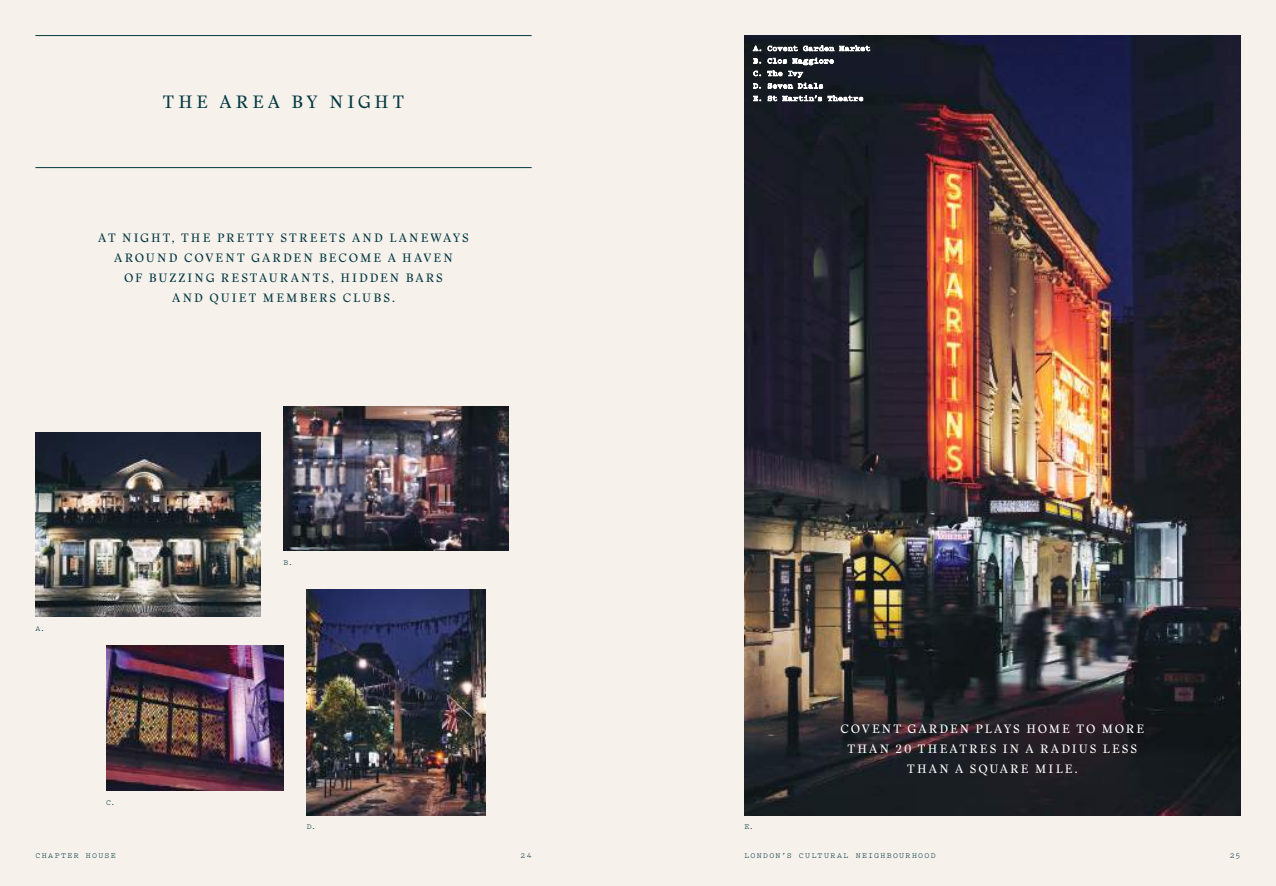
<style>
.page{position:relative;width:1276px;height:886px;background:#f6f1eb}
.page>*{position:absolute;margin:0;border:0;box-sizing:border-box;transform-origin:0 0}
.t1{font:17.5px "Stanley";letter-spacing:.235em;color:#023841}
.t2{font:11.88px/20px "Stanley";letter-spacing:.17em;color:#023841;text-align:center}
.t3{font:11.88px/20px "Stanley";letter-spacing:.18em;color:#fff;text-align:center}
.t4{font:8.12px "Pitch";letter-spacing:.16em;color:#023841}
</style>
<div class="page">
<img style="left:744px;top:35px;width:496px;height:780px">
<img style="left:106px;top:645px;width:177px;height:145px">
<hr style="left:35px;top:35px;width:496px;height:1px;background:#023841">
<hr style="left:35px;top:167px;width:496px;height:1px;background:#023841">
<img style="left:283px;top:406px;width:225px;height:144px">
<img style="left:307px;top:590px;width:178px;height:225px">
<svg style="left:753px;top:46px;width:8px;height:5px"></svg>
<svg style="left:768px;top:46px;width:29px;height:5px"></svg>
<svg style="left:803px;top:46px;width:67px;height:5px"></svg>
<svg style="left:753px;top:59px;width:8px;height:4px"></svg>
<svg style="left:768px;top:58px;width:18px;height:5px"></svg>
<svg style="left:792px;top:58px;width:41px;height:7px"></svg>
<svg style="left:753px;top:71px;width:8px;height:5px"></svg>
<svg style="left:767px;top:71px;width:15px;height:5px"></svg>
<svg style="left:788px;top:71px;width:14px;height:6px"></svg>
<svg style="left:753px;top:84px;width:7px;height:4px"></svg>
<svg style="left:768px;top:83px;width:54px;height:5px"></svg>
<svg style="left:753px;top:96px;width:8px;height:5px"></svg>
<svg style="left:768px;top:95px;width:54px;height:6px"></svg>
<svg style="left:828px;top:96px;width:35px;height:5px"></svg>
<img style="left:35px;top:432px;width:225px;height:185px">
<h1 class="t1" style="left:163px;top:90px;width:243px">THE AREA BY NIGHT</h1>
<p class="t2" style="left:98px;top:228px;width:372px">AT NIGHT, THE PRETTY STREETS AND LANEWAYS AROUND COVENT GARDEN BECOME A HAVEN<br>OF BUZZING RESTAURANTS, HIDDEN BARS<br>AND QUIET MEMBERS CLUBS.</p>
<p class="t4" style="left:35px;top:623px;width:11px">A.</p>
<p class="t4" style="left:106px;top:797px;width:11px">C.</p>
<p class="t4" style="left:283px;top:557px;width:11px">B.</p>
<p class="t4" style="left:307px;top:821px;width:11px">D.</p>
<p class="t4" style="left:744px;top:821px;width:11px">E.</p>
<p class="t3" style="left:840px;top:718px;width:305px">COVENT GARDEN PLAYS HOME TO MORE<br>THAN 20 THEATRES IN A RADIUS LESS<br>THAN A SQUARE MILE.</p>
<p class="t4" style="left:35px;top:849px;width:82px">CHAPTER HOUSE</p>
<p class="t4" style="left:520px;top:849px;width:13px">24</p>
<p class="t4" style="left:744px;top:849px;width:193px">LONDON’S CULTURAL NEIGHBOURHOOD</p>
<p class="t4" style="left:1229px;top:849px;width:12px">25</p>
</div>
